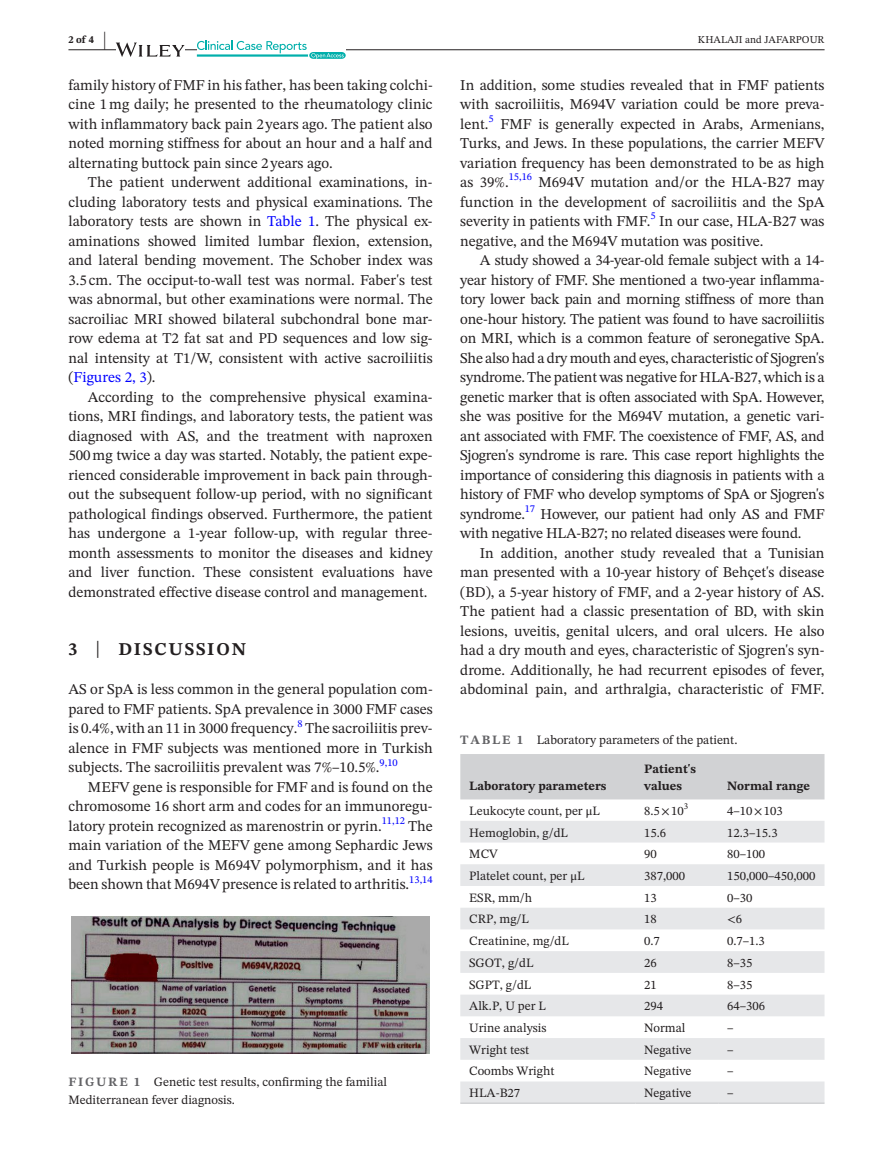
<style>
.page{position:relative;width:893px;height:1174px;background:#fff}
.page>*{position:absolute;margin:0;border:0;box-sizing:border-box;transform-origin:0 0}
.t1{font:700 18px "STIX Two Text";letter-spacing:.1em;color:#231f20}
.t2{font:15px/19.5px "STIX Two Text";color:#231f20;text-align:justify}
.t3{font:12.75px/18px "STIX Two Text";color:#231f20}
.t4{font:700 12.75px/17.2px "STIX Two Text";color:#231f20}
.t5{font:12.75px "STIX";color:#231f20}
.t6{font:10.5px "STIX Two Text";color:#00f}
.t7{font:10.5px "STIX Two Text";color:#231f20}
.t8{font:700 10.5px "STIX Two Text";color:#231f20}
.t9{font:8.85px "STIX Two Text";color:#231f20}
.s1{font-size:21px}
.s2{color:#00f}
.s3{font-weight:400;font-size:23.7px}
.s4{font-weight:700;color:#636366}
.s5{font-family:"STIX"}
.s6{font-family:"STIX Two Text"}
</style>
<div class="page">
<hr style="left:68px;top:49px;width:756px;height:1px;background:#231f20">
<svg style="left:116px;top:43px;width:69px;height:14px"></svg>
<svg style="left:197px;top:41px;width:149px;height:18px"></svg>
<div style="left:68px;top:916px;width:365px;height:137px;background:linear-gradient(to bottom,#fff,#fff)"></div>
<img style="left:72px;top:916px;width:357px;height:137px">
<div style="left:460px;top:754px;width:364px;height:45px;background:#d1d2d4"></div>
<svg style="left:460px;top:821px;width:364px;height:281px;fill:#e6e7e9"></svg>
<hr style="left:460px;top:1102px;width:175px;height:2px;background:#d1d2d4">
<hr style="left:635px;top:1102px;width:83px;height:2px;background:#d1d2d4">
<hr style="left:718px;top:1102px;width:106px;height:2px;background:#d1d2d4">
<p class="t8" style="left:68px;top:32px;width:39px">2 of 4 <span class="s1">|</span></p>
<p class="t7" style="left:698px;top:32px;width:128px">KHALAJI and JAFARPOUR</p>
<p class="t2" style="left:68px;top:75px;width:366px">family history of FMF in his father, has been taking colchi&shy;cine 1mg daily; he presented to the rheumatology clinic with inflammatory back pain 2years ago. The patient also noted morning stiffness for about an hour and a half and alternating buttock pain since 2 years ago.</p>
<p class="t2" style="left:68px;top:172px;width:366px;text-indent:20px">The patient underwent additional examinations, in&shy;cluding laboratory tests and physical examinations. The laboratory tests are shown in <span class="s2">Table 1</span>. The physical ex&shy;aminations showed limited lumbar flexion, extension, and lateral bending movement. The Schober index was 3.5 cm. The occiput-to-wall test was normal. Faber's test was abnormal, but other examinations were normal. The sacroiliac MRI showed bilateral subchondral bone mar&shy;row edema at T2 fat sat and PD sequences and low sig&shy;nal intensity at T1/W, consistent with active sacroiliitis (<span class="s2">Figures 2, 3</span>).</p>
<p class="t2" style="left:68px;top:387px;width:366px;text-indent:20px">According to the comprehensive physical examina&shy;tions, MRI findings, and laboratory tests, the patient was diagnosed with AS, and the treatment with naproxen 500mg twice a day was started. Notably, the patient expe&shy;rienced considerable improvement in back pain through&shy;out the subsequent follow-up period, with no significant pathological findings observed. Furthermore, the patient has undergone a 1-year follow-up, with regular three&shy;month assessments to monitor the diseases and kidney and liver function. These consistent evaluations have demonstrated effective disease control and management.</p>
<p class="t2" style="left:460px;top:75px;width:366px">In addition, some studies revealed that in FMF patients with sacroiliitis, M694V variation could be more preva&shy;lent.<sup>5</sup></p>
<p class="t2" style="left:460px;top:114px;width:366px;text-indent:40px">FMF is generally expected in Arabs, Armenians, Turks, and Jews. In these populations, the carrier MEFV variation frequency has been demonstrated to be as high as 39%.</p>
<p class="t6" style="left:509px;top:169px;width:25px">15,16</p>
<p class="t2" style="left:460px;top:172px;width:366px;text-indent:78px">M694V mutation and/or the HLA-B27 may function in the development of sacroiliitis and the SpA severity in patients with FMF.</p>
<p class="t6" style="left:650px;top:208px;width:7px">5</p>
<p class="t2" style="left:460px;top:211px;width:366px;text-indent:199px">In our case, HLA-B27 was negative, and the M694V mutation was positive.</p>
<p class="t2" style="left:460px;top:250px;width:366px;text-indent:20px">A study showed a 34-year-old female subject with a 14- year history of FMF. She mentioned a two-year inflamma&shy;tory lower back pain and morning stiffness of more than one-hour history. The patient was found to have sacroiliitis on MRI, which is a common feature of seronegative SpA.<br>She also had a dry mouth and eyes, characteristic of Sjogren's syndrome. The patient was negative for HLA-B27, which is a genetic marker that is often associated with SpA. However, she was positive for the M694V mutation, a genetic vari&shy;ant associated with FMF. The coexistence of FMF, AS, and Sjogren's syndrome is rare. This case report highlights the importance of considering this diagnosis in patients with a history of FMF who develop symptoms of SpA or Sjogren's syndrome.</p>
<p class="t6" style="left:525px;top:501px;width:12px">17</p>
<p class="t2" style="left:460px;top:504px;width:366px;text-indent:80px">However, our patient had only AS and FMF with negative HLA-B27; no related diseases were found.</p>
<p class="t2" style="left:460px;top:543px;width:366px;text-indent:20px">In addition, another study revealed that a Tunisian man presented with a 10-year history of Behçet's disease (BD), a 5-year history of FMF, and a 2-year history of AS.<br>The patient had a classic presentation of BD, with skin lesions, uveitis, genital ulcers, and oral ulcers. He also had a dry mouth and eyes, characteristic of Sjogren's syn&shy;drome. Additionally, he had recurrent episodes of fever, abdominal pain, and arthralgia, characteristic of FMF.</p>
<p class="t1" style="left:68px;top:636px;width:179px">3 <span class="s3">|</span> DISCUSSION</p>
<p class="t2" style="left:68px;top:679px;width:366px">AS or SpA is less common in the general population com&shy;pared to FMF patients. SpA prevalence in 3000 FMF cases is 0.4%, with an 11 in 3000 frequency.</p>
<p class="t6" style="left:298px;top:715px;width:7px">8</p>
<p class="t2" style="left:68px;top:718px;width:366px;text-indent:237px">The sacroiliitis prev&shy;alence in FMF subjects was mentioned more in Turkish subjects. The sacroiliitis prevalent was 7%–10.5%.</p>
<p class="t3" style="left:460px;top:731px;width:279px"><span class="s4">TABLE 1</span> Laboratory parameters of the patient.</p>
<p class="t4" style="left:469px;top:777px;width:139px">Laboratory parameters</p>
<p class="t6" style="left:380px;top:754px;width:20px">9,10</p>
<p class="t2" style="left:68px;top:777px;width:366px;text-indent:20px">MEFV gene is responsible for FMF and is found on the chromosome 16 short arm and codes for an immunoregu&shy;latory protein recognized as marenostrin or pyrin.</p>
<p class="t4" style="left:644px;top:760px;width:53px">Patient's values</p>
<p class="t4" style="left:727px;top:777px;width:84px">Normal range</p>
<p class="t9" style="left:684px;top:799px;width:6px">3</p>
<p class="t3" style="left:469px;top:801px;width:132px">Leukocyte count, per <span class="s5">μ</span>L</p>
<p class="t3" style="left:644px;top:801px;width:41px">8.5<span class="s5">×</span>10</p>
<p class="t3" style="left:727px;top:801px;width:57px">4–10<span class="s5">×</span>103</p>
<p class="t6" style="left:382px;top:813px;width:25px">11,12</p>
<p class="t2" style="left:68px;top:816px;width:366px;text-indent:340px">The main variation of the MEFV gene among Sephardic Jews and Turkish people is M694V polymorphism, and it has been shown that M694V presence is related to arthritis.</p>
<p class="t3" style="left:469px;top:823px;width:100px">Hemoglobin, g/dL</p>
<p class="t3" style="left:644px;top:823px;width:24px">15.6</p>
<p class="t3" style="left:727px;top:823px;width:52px">12.3–15.3</p>
<p class="t3" style="left:469px;top:845px;width:30px">MCV</p>
<p class="t3" style="left:644px;top:845px;width:14px">90</p>
<p class="t3" style="left:727px;top:845px;width:39px">80–100</p>
<p class="t3" style="left:469px;top:866px;width:117px">Platelet count, per <span class="s5">μ</span>L</p>
<p class="t3" style="left:644px;top:866px;width:42px">387,000</p>
<p class="t3" style="left:727px;top:866px;width:90px">150,000–450,000</p>
<p class="t3" style="left:469px;top:888px;width:64px">ESR, mm/h</p>
<p class="t3" style="left:644px;top:888px;width:14px">13</p>
<p class="t3" style="left:727px;top:888px;width:27px">0–30</p>
<p class="t3" style="left:469px;top:910px;width:61px">CRP, mg/L</p>
<p class="t3" style="left:644px;top:910px;width:14px">18</p>
<p class="t5" style="left:727px;top:910px;width:17px">&lt;<span class="s6">6</span></p>
<p class="t3" style="left:469px;top:931px;width:101px">Creatinine, mg/dL</p>
<p class="t3" style="left:644px;top:931px;width:17px">0.7</p>
<p class="t3" style="left:727px;top:931px;width:39px">0.7–1.3</p>
<p class="t3" style="left:469px;top:953px;width:66px">SGOT, g/dL</p>
<p class="t3" style="left:644px;top:953px;width:14px">26</p>
<p class="t3" style="left:727px;top:953px;width:27px">8–35</p>
<p class="t3" style="left:469px;top:975px;width:64px">SGPT, g/dL</p>
<p class="t3" style="left:644px;top:975px;width:14px">21</p>
<p class="t3" style="left:727px;top:975px;width:27px">8–35</p>
<p class="t3" style="left:469px;top:997px;width:78px">Alk.P, U per L</p>
<p class="t3" style="left:644px;top:997px;width:20px">294</p>
<p class="t3" style="left:727px;top:997px;width:39px">64–306</p>
<p class="t3" style="left:469px;top:1018px;width:79px">Urine analysis</p>
<p class="t3" style="left:644px;top:1018px;width:43px">Normal</p>
<p class="t3" style="left:727px;top:1018px;width:8px">–</p>
<p class="t3" style="left:469px;top:1040px;width:62px">Wright test</p>
<p class="t3" style="left:644px;top:1040px;width:49px">Negative</p>
<p class="t3" style="left:727px;top:1040px;width:8px">–</p>
<p class="t3" style="left:469px;top:1062px;width:87px">Coombs Wright</p>
<p class="t3" style="left:644px;top:1062px;width:49px">Negative</p>
<p class="t3" style="left:727px;top:1062px;width:8px">–</p>
<p class="t3" style="left:469px;top:1083px;width:53px">HLA-B27</p>
<p class="t3" style="left:644px;top:1083px;width:49px">Negative</p>
<p class="t3" style="left:727px;top:1083px;width:8px">–</p>
<p class="t6" style="left:409px;top:871px;width:25px">13,14</p>
<p class="t3" style="left:68px;top:1072px;width:320px"><span class="s4">FIGURE 1</span> Genetic test results, confirming the familial<br>Mediterranean fever diagnosis.</p>
</div>
